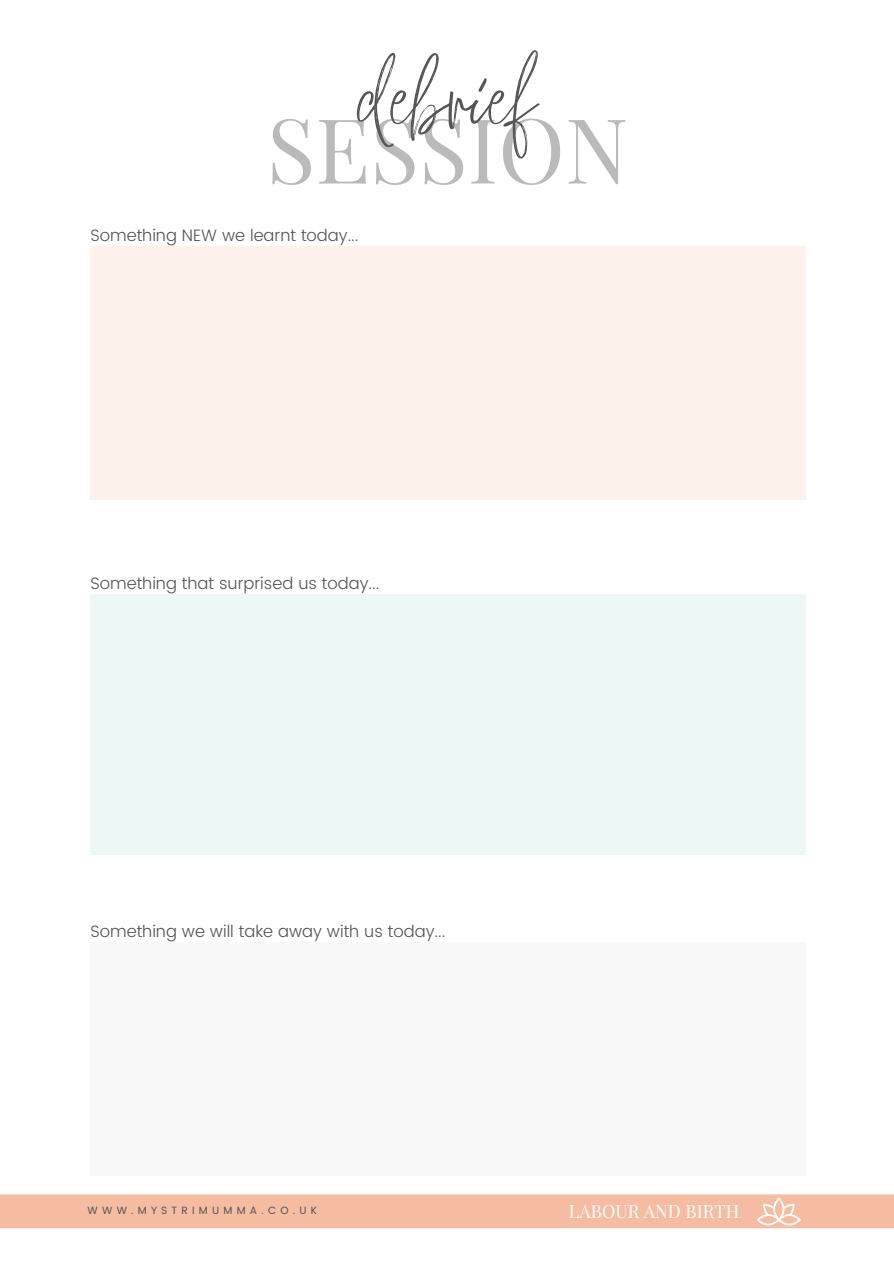
<style>
.page{position:relative;width:894px;height:1264px;background:#fff}
.page>*{position:absolute;margin:0;border:0;box-sizing:border-box;transform-origin:0 0}
.t1{font:105.15px "Shadow";color:#545454}
.t2{font:90.15px "Playfair Display";color:#545454}
.t3{font:18px "Playfair Display";color:#fff}
.t4{font:300 16.5px "Poppins";color:#545454}
.t5{font:10.5px "Poppins";letter-spacing:.4em;color:#545454}
</style>
<div class="page">
<div style="left:90px;top:246px;width:715px;height:253px;background:#fdf1ec"></div>
<div style="left:90px;top:594px;width:715px;height:260px;background:#edf7f5"></div>
<div style="left:90px;top:942px;width:715px;height:233px;background:#f8f8f9"></div>
<div style="left:0;top:1194px;width:893px;height:34px;background:#f5bca2"></div>
<svg style="left:757px;top:1197px;width:43px;height:28px"></svg>
<h1 class="t1" style="left:358px;top:12px;width:180px">debrief</h1>
<h2 class="t2" style="left:266px;top:86px;width:363px">SESSION</h2>
<p class="t4" style="left:90px;top:225px;width:269px">Something NEW we learnt today...</p>
<p class="t4" style="left:90px;top:573px;width:290px">Something that surprised us today...</p>
<p class="t4" style="left:90px;top:921px;width:356px">Something we will take away with us today...</p>
<p class="t5" style="left:88px;top:1204px;width:231px">WWW.MYSTRIMUMMA.CO.UK</p>
<p class="t3" style="left:568px;top:1198px;width:172px">LABOUR AND BIRTH</p>
</div>
